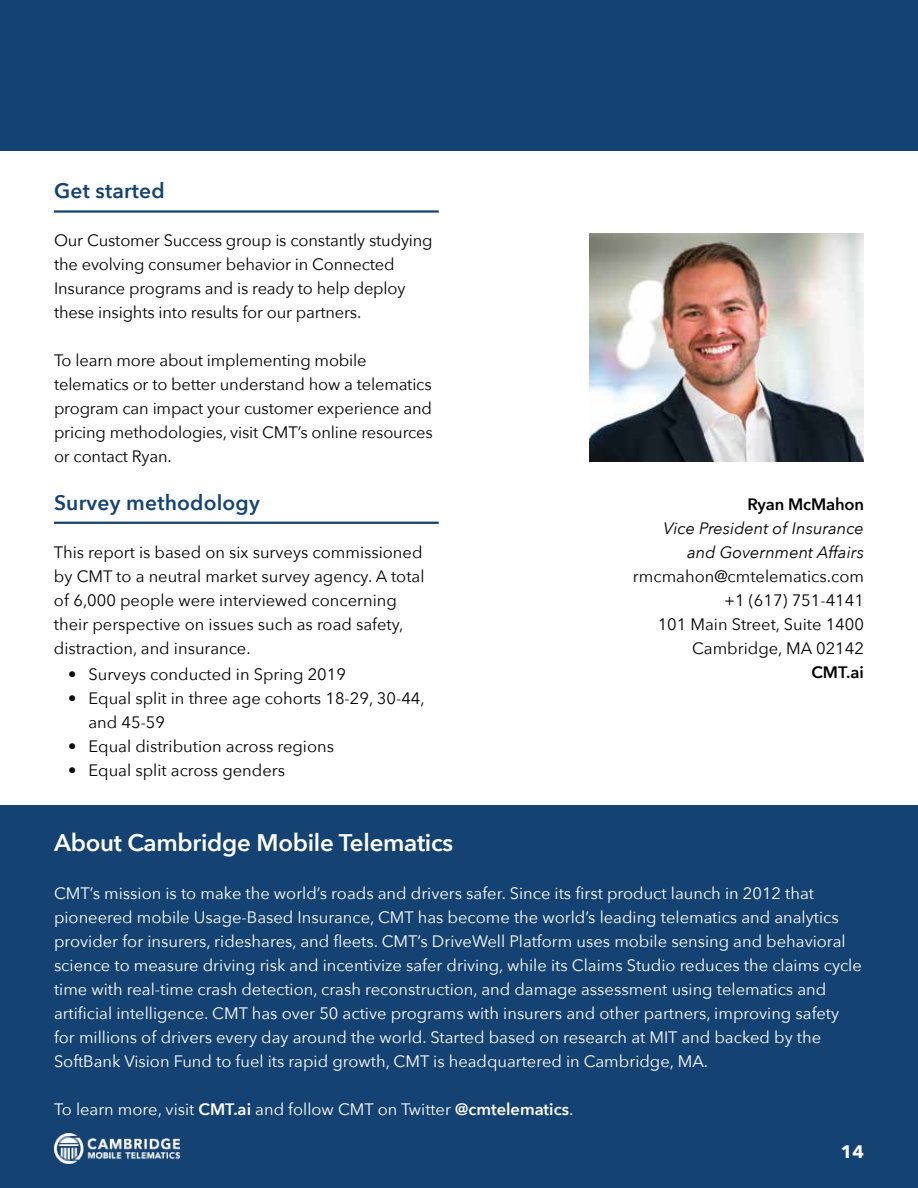
<style>
.page{position:relative;width:918px;height:1188px;background:#fff}
.page>*{position:absolute;margin:0;border:0;box-sizing:border-box;transform-origin:0 0}
.t1{font:600 24px "Avenir Next";letter-spacing:-.01em;color:#fff}
.t2{font:600 21px "Avenir Next";letter-spacing:.01em;color:#144373}
.t3{font:700 18px "Avenir Next";color:#fff}
.t4{font:16.5px/24px "Avenir Next";color:#fff}
.t5{font:16.5px/24px "Avenir Next";letter-spacing:-.01em;color:#000}
.t6{font:italic 16.5px/24px "Avenir Next";color:#000;text-align:right}
.t7{font:600 16.5px "Avenir Next";letter-spacing:-.01em;color:#000}
.s1{font-weight:600}
</style>
<div class="page">
<div style="left:0;top:0;width:918px;height:151px;background:#144373"></div>
<div style="left:0;top:806px;width:918px;height:382px;background:#144373"></div>
<img style="left:54px;top:1134px;width:125px;height:29px">
<hr style="left:54px;top:210px;width:385px;height:3px;background:#144373">
<hr style="left:54px;top:522px;width:385px;height:2px;background:#144373">
<img style="left:589px;top:233px;width:275px;height:229px">
<p class="t2" style="left:54px;top:173px;width:112px">Get started</p>
<p class="t5" style="left:54px;top:228px;width:380px">Our Customer Success group is constantly studying the evolving consumer behavior in Connected Insurance programs and is ready to help deploy these insights into results for our partners.</p>
<p class="t5" style="left:54px;top:348px;width:380px">To learn more about implementing mobile telematics or to better understand how a telematics program can impact your customer experience and pricing methodologies, visit CMT’s online resources or contact Ryan.</p>
<p class="t2" style="left:54px;top:485px;width:207px">Survey methodology</p>
<p class="t5" style="left:54px;top:540px;width:372px">This report is based on six surveys commissioned by CMT to a neutral market survey agency. A total of 6,000 people were interviewed concerning their perspective on issues such as road safety, distraction, and insurance.</p>
<p class="t7" style="left:747px;top:490px;width:118px">Ryan McMahon</p>
<p class="t6" style="left:663px;top:516px;width:202px">Vice President of Insurance and Government Affairs</p>
<p class="t5" style="left:633px;top:564px;width:233px;text-align:right">rmcmahon@cmtelematics.com +1 (617) 751-4141<br>101 Main Street, Suite 1400<br>Cambridge, MA 02142</p>
<p class="t5" style="left:68px;top:661px;width:279px">• Surveys conducted in Spring 2019</p>
<p class="t7" style="left:811px;top:658px;width:54px">CMT.ai</p>
<p class="t5" style="left:88px;top:685px;width:338px;text-indent:-20px">• Equal split in three age cohorts 18-29, 30-44, and 45-59</p>
<p class="t5" style="left:68px;top:733px;width:267px">• Equal distribution across regions</p>
<p class="t5" style="left:68px;top:757px;width:218px">• Equal split across genders</p>
<h1 class="t1" style="left:54px;top:822px;width:401px">About Cambridge Mobile Telematics</h1>
<p class="t4" style="left:54px;top:881px;width:809px">CMT’s mission is to make the world’s roads and drivers safer. Since its first product launch in 2012 that pioneered mobile Usage-Based Insurance, CMT has become the world’s leading telematics and analytics provider for insurers, rideshares, and fleets. CMT’s DriveWell Platform uses mobile sensing and behavioral science to measure driving risk and incentivize safer driving, while its Claims Studio reduces the claims cycle time with real-time crash detection, crash reconstruction, and damage assessment using telematics and artificial intelligence. CMT has over 50 active programs with insurers and other partners, improving safety for millions of drivers every day around the world. Started based on research at MIT and backed by the SoftBank Vision Fund to fuel its rapid growth, CMT is headquartered in Cambridge, MA.</p>
<p class="t4" style="left:54px;top:1097px;width:521px">To learn more, visit <span class="s1">CMT.ai</span> and follow CMT on Twitter <span class="s1">@cmtelematics</span>.</p>
<p class="t3" style="left:841px;top:1136px;width:25px">14</p>
</div>
